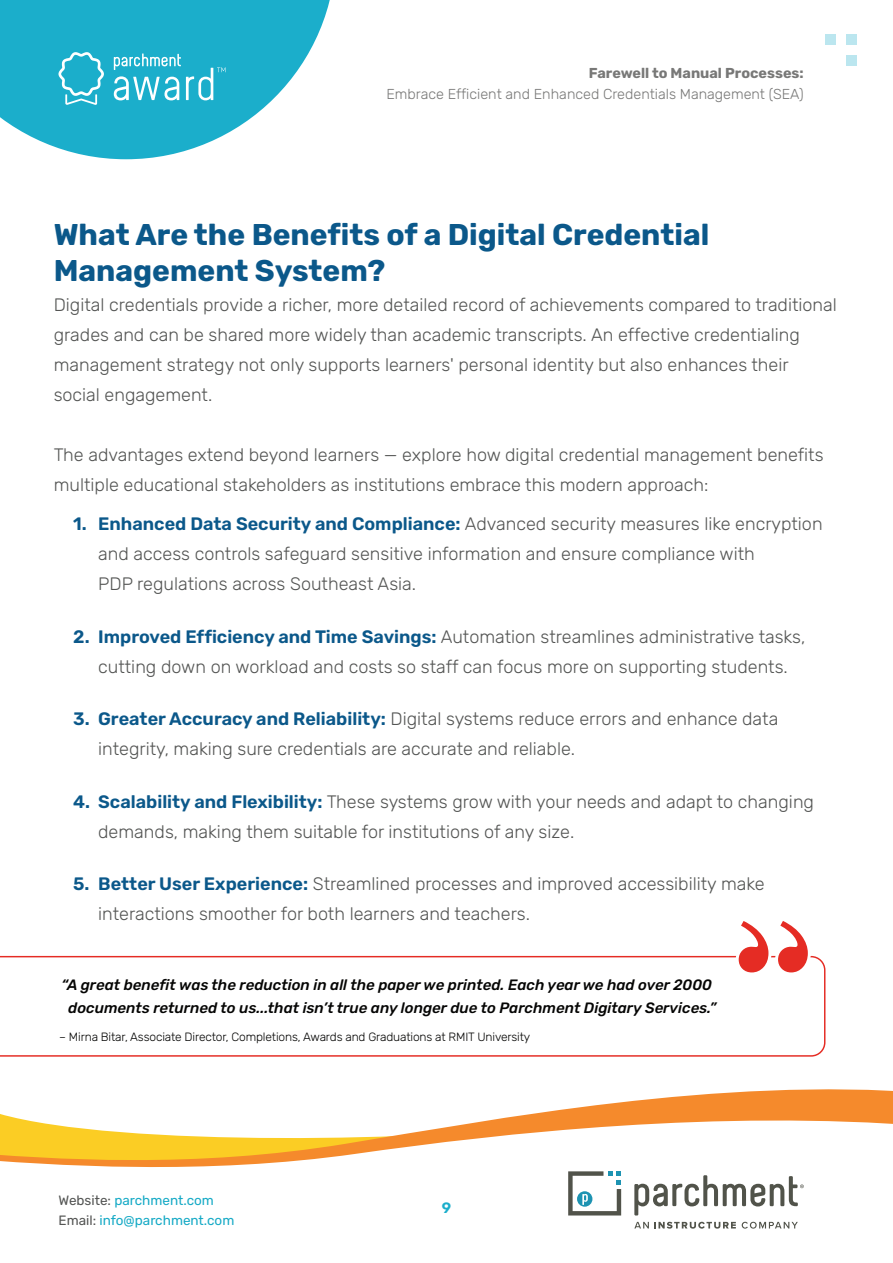
<style>
.page{position:relative;width:893px;height:1263px;background:#fff}
.page>*{position:absolute;margin:0;border:0;box-sizing:border-box;transform-origin:0 0}
.t1{font:700 30px/36px "Rubik";color:#0b588a}
.t2{font:300 18px/30px "Rubik";color:#545554}
.t3{font:italic 500 15px/22.5px "Rubik";color:#050504;text-align:center}
.t4{font:600 15px "Rubik";color:#1baecb}
.t5{font:300 14.4px "Rubik";color:#787877}
.t6{font:700 14.4px "Rubik";color:#787877}
.t7{font:13.5px/19.5px "Rubik";color:#17aac6}
.t8{font:300 12px "Rubik";letter-spacing:-.01em;color:#050504}
.s1{font-weight:600;color:#0b588a}
.s2{color:#545554}
</style>
<div class="page">
<svg style="left:0;top:1089px;width:893px;height:78px"></svg>
<svg style="left:0;top:0;width:330px;height:159px;fill:#1baecb"></svg>
<svg style="left:58px;top:52px;width:46px;height:53px;background:#46bdd4"></svg>
<svg style="left:114px;top:53px;width:111px;height:47px;background:#4cbfd6"></svg>
<svg style="left:634px;top:1175px;width:170px;height:40px"></svg>
<svg style="left:568px;top:1171px;width:53px;height:44px"></svg>
<svg style="left:634px;top:1222px;width:102px;height:6px"></svg>
<svg style="left:742px;top:1222px;width:56px;height:6px"></svg>
<div style="left:846px;top:56px;width:11px;height:10px;background:#bbe6ef"></div>
<div style="left:825px;top:34px;width:11px;height:11px;background:#bbe6ef"></div>
<div style="left:846px;top:34px;width:11px;height:11px;background:#bbe6ef"></div>
<svg style="left:0;top:955px;width:826px;height:102px"></svg>
<svg style="left:736px;top:921px;width:75px;height:54px"></svg>
<p class="t6" style="left:589px;top:65px;width:216px">Farewell to Manual Processes:</p>
<p class="t5" style="left:386px;top:86px;width:419px">Embrace Efficient and Enhanced Credentials Management (SEA)</p>
<h1 class="t1" style="left:54px;top:217px;width:657px">What Are the Benefits of a Digital Credential<br>Management System?</h1>
<p class="t2" style="left:54px;top:290px;width:785px">Digital credentials provide a richer, more detailed record of achievements compared to traditional grades and can be shared more widely than academic transcripts. An effective credentialing management strategy not only supports learners' personal identity but also enhances their social engagement.</p>
<p class="t2" style="left:54px;top:440px;width:771px">The advantages extend beyond learners — explore how digital credential management benefits multiple educational stakeholders as institutions embrace this modern approach:</p>
<p class="t2" style="left:98px;top:509px;width:726px;text-indent:-25px"><span class="s1">1. Enhanced Data Security and Compliance:</span> Advanced security measures like encryption and access controls safeguard sensitive information and ensure compliance with<br>PDP regulations across Southeast Asia.</p>
<p class="t2" style="left:73px;top:622px;width:734px;text-align:center"><span class="s1">2. Improved Efficiency and Time Savings:</span> Automation streamlines administrative tasks, cutting down on workload and costs so staff can focus more on supporting students.</p>
<p class="t2" style="left:98px;top:704px;width:682px;text-indent:-25px"><span class="s1">3. Greater Accuracy and Reliability:</span> Digital systems reduce errors and enhance data integrity, making sure credentials are accurate and reliable.</p>
<p class="t2" style="left:98px;top:787px;width:717px;text-indent:-25px"><span class="s1">4. Scalability and Flexibility:</span> These systems grow with your needs and adapt to changing demands, making them suitable for institutions of any size.</p>
<p class="t2" style="left:98px;top:869px;width:668px;text-indent:-25px"><span class="s1">5. Better User Experience:</span> Streamlined processes and improved accessibility make interactions smoother for both learners and teachers.</p>
<p class="t3" style="left:61px;top:974px;width:656px">“A great benefit was the reduction in all the paper we printed. Each year we had over 2000 documents returned to us...that isn’t true any longer due to Parchment Digitary Services.”</p>
<p class="t8" style="left:59px;top:1030px;width:473px">– Mirna Bitar, Associate Director, Completions, Awards and Graduations at RMIT University</p>
<p class="t7" style="left:58px;top:1191px;width:177px"><span class="s2">Website:</span> parchment.com<br><span class="s2">Email:</span> info@parchment.com</p>
<p class="t4" style="left:442px;top:1199px;width:11px">9</p>
</div>
